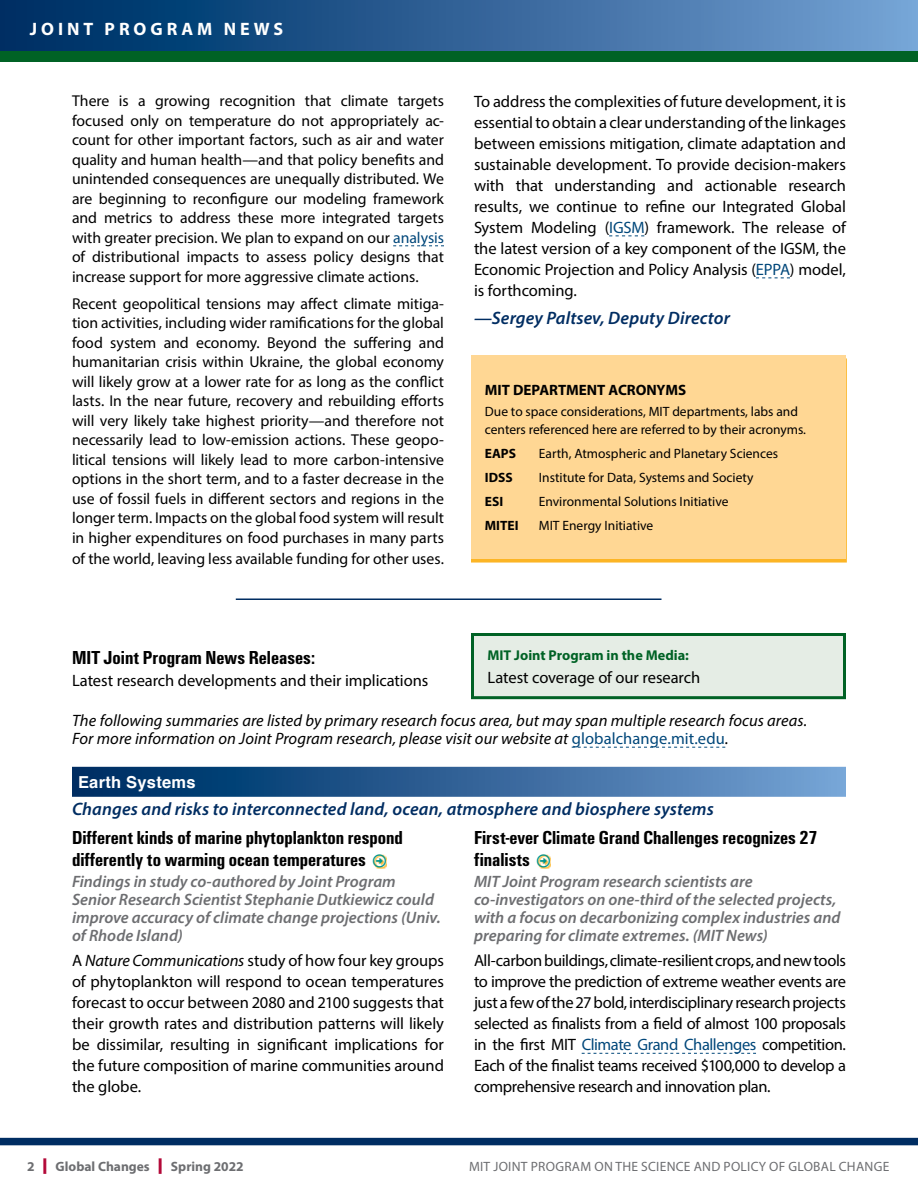
<style>
.page{position:relative;width:918px;height:1188px;background:#fff}
.page>*{position:absolute;margin:0;border:0;box-sizing:border-box;transform-origin:0 0}
.t1{font:700 condensed 19.5px/21.8px "Urbano";color:#000}
.t2{font:italic 600 18px "Myriad Pro";letter-spacing:.005em;color:#002d62}
.t3{font:700 18px "Myriad Pro";letter-spacing:.22em;color:#fff}
.t4{font:16.5px/21px "Myriad Pro";letter-spacing:-.005em;color:#000;text-align:justify}
.t5{font:italic 600 16.5px/18px "Myriad Pro";color:#6d6e71}
.t6{font:italic 16.5px/18px "Myriad Pro";letter-spacing:.005em;color:#000}
.t7{font:700 16.5px "Helvetica";letter-spacing:.015em;color:#fff}
.t8{font:15.75px/19.5px "Myriad Pro";letter-spacing:-.005em;color:#000;text-align:justify}
.t9{font:700 15px "Myriad Pro";color:#000}
.t10{font:700 14.25px "Myriad Pro";color:#006225}
.t11{font:13.5px/18px "Myriad Pro";color:#000}
.t12{font:13.5px "Myriad Pro";letter-spacing:.02em;color:#6d6e71}
.t13{font:700 13.5px "Myriad Pro";color:#6d6e71}
.t14{font:700 13.5px "Myriad Pro";color:#000}
.s1{color:#00477a}
.s2{font-style:normal;color:#00477a}
.s3{font-style:italic}
.s4{font-size:15.6px;color:#b30838}
</style>
<div class="page">
<svg style="left:393px;top:245px;width:51px;height:1px"></svg>
<svg style="left:609px;top:236px;width:35px;height:1px"></svg>
<svg style="left:756px;top:278px;width:34px;height:1px"></svg>
<div style="left:72px;top:767px;width:774px;height:30px;background:linear-gradient(to right,#00285e,#75a0d3)"></div>
<svg style="left:375px;top:856px;width:12px;height:13px"></svg>
<svg style="left:582px;top:1053px;width:174px;height:1px"></svg>
<svg style="left:539px;top:856px;width:12px;height:13px"></svg>
<svg style="left:471px;top:633px;width:375px;height:67px;background:#cdded1"></svg>
<div style="left:471px;top:358px;width:376px;height:205px;background:#fcb525"></div>
<div style="left:471px;top:356px;width:375px;height:203px;background:#ffd794"></div>
<hr style="left:236px;top:598px;width:425px;height:2px;background:#002d62">
<svg style="left:572px;top:747px;width:153px;height:1px"></svg>
<div style="left:0;top:1138px;width:918px;height:7px;background:#002d62"></div>
<div style="left:0;top:50px;width:918px;height:12px;background:#006225"></div>
<div style="left:0;top:0;width:918px;height:51px;background:linear-gradient(to right,#00295f,#74a0d3)"></div>
<svg style="left:373px;top:854px;width:13px;height:13px"></svg>
<svg style="left:537px;top:854px;width:13px;height:13px"></svg>
<p class="t3" style="left:30px;top:17px;width:255px">JOINT PROGRAM NEWS</p>
<p class="t8" style="left:72px;top:91px;width:374px">There is a growing recognition that climate targets focused only on temperature do not appropriately ac&shy;count for other important factors, such as air and water quality and human health—and that policy benefits and unintended consequences are unequally distributed. We are beginning to reconfigure our modeling framework and metrics to address these more integrated targets with greater precision. We plan to expand on our <span class="s1">analysis </span>of distributional impacts to assess policy designs that increase support for more aggressive climate actions.</p>
<p class="t8" style="left:72px;top:294px;width:374px">Recent geopolitical tensions may affect climate mitiga&shy;tion activities, including wider ramifications for the global food system and economy. Beyond the suffering and humanitarian crisis within Ukraine, the global economy will likely grow at a lower rate for as long as the conflict lasts. In the near future, recovery and rebuilding efforts will very likely take highest priority—and therefore not necessarily lead to low-emission actions. These geopo&shy;litical tensions will likely lead to more carbon-intensive options in the short term, and to a faster decrease in the use of fossil fuels in different sectors and regions in the longer term. Impacts on the global food system will result in higher expenditures on food purchases in many parts</p>
<p class="t8" style="left:72px;top:548px;width:373px">of the world, leaving less available funding for other uses.</p>
<p class="t4" style="left:474px;top:91px;width:374px">To address the complexities of future development, it is essential to obtain a clear understanding of the linkages between emissions mitigation, climate adaptation and sustainable development. To provide decision-makers with that understanding and actionable research results, we continue to refine our Integrated Global System Modeling (<span class="s1">IGSM</span>) framework. The release of the latest version of a key component of the IGSM, the Economic Projection and Policy Analysis (<span class="s1">EPPA</span>) model, is forthcoming.</p>
<p class="t2" style="left:474px;top:307px;width:257px">—Sergey Paltsev, Deputy Director</p>
<p class="t9" style="left:485px;top:380px;width:203px">MIT DEPARTMENT ACRONYMS</p>
<p class="t11" style="left:485px;top:403px;width:323px">Due to space considerations, MIT departments, labs and centers referenced here are referred to by their acronyms.</p>
<p class="t14" style="left:485px;top:445px;width:33px">EAPS</p>
<p class="t11" style="left:539px;top:445px;width:241px">Earth, Atmospheric and Planetary Sciences</p>
<p class="t14" style="left:485px;top:469px;width:29px">IDSS</p>
<p class="t11" style="left:539px;top:469px;width:216px">Institute for Data, Systems and Society</p>
<p class="t14" style="left:485px;top:493px;width:20px">ESI</p>
<p class="t11" style="left:539px;top:493px;width:191px">Environmental Solutions Initiative</p>
<p class="t14" style="left:485px;top:517px;width:35px">MITEI</p>
<p class="t11" style="left:539px;top:517px;width:116px">MIT Energy Initiative</p>
<p class="t1" style="left:72px;top:646px;width:245px">MIT Joint Program News Releases:</p>
<p class="t4" style="left:72px;top:670px;width:358px">Latest research developments and their implications</p>
<p class="t10" style="left:488px;top:646px;width:203px">MIT Joint Program in the Media:</p>
<p class="t4" style="left:488px;top:666px;width:214px">Latest coverage of our research</p>
<p class="t6" style="left:72px;top:711px;width:737px">The following summaries are listed by primary research focus area, but may span multiple research focus areas.<br>For more information on Joint Program research, please visit our website at <span class="s2">globalchange.mit.edu</span>.</p>
<p class="t7" style="left:78px;top:769px;width:119px">Earth Systems</p>
<p class="t2" style="left:72px;top:797px;width:643px">Changes and risks to interconnected land, ocean, atmosphere and biosphere systems</p>
<p class="t1" style="left:72px;top:827px;width:332px">Different kinds of marine phytoplankton respond differently to warming ocean temperatures</p>
<p class="t5" style="left:72px;top:872px;width:370px">Findings in study co-authored by Joint Program Senior Research Scientist Stephanie Dutkiewicz could improve accuracy of climate change projections (Univ. of Rhode Island)</p>
<p class="t4" style="left:72px;top:950px;width:374px">A <span class="s3">Nature Communications</span> study of how four key groups of phytoplankton will respond to ocean temperatures forecast to occur between 2080 and 2100 suggests that their growth rates and distribution patterns will likely be dissimilar, resulting in significant implications for the future composition of marine communities around the globe.</p>
<p class="t1" style="left:474px;top:827px;width:345px">First-ever Climate Grand Challenges recognizes 27 finalists</p>
<p class="t5" style="left:474px;top:872px;width:368px">MIT Joint Program research scientists are co-investigators on one-third of the selected projects, with a focus on decarbonizing complex industries and preparing for climate extremes. (MIT News)</p>
<p class="t4" style="left:474px;top:950px;width:374px">All-carbon buildings, climate-resilient crops, and new tools to improve the prediction of extreme weather events are just a few of the 27 bold, interdisciplinary research projects selected as finalists from a field of almost 100 proposals in the first MIT <span class="s1">Climate Grand Challenges</span> competition.<br>Each of the finalist teams received $100,000 to develop a comprehensive research and innovation plan.</p>
<p class="t13" style="left:27px;top:1157px;width:218px">2 <span class="s4">|</span> Global Changes <span class="s4">|</span> Spring 2022</p>
<p class="t12" style="left:469px;top:1158px;width:422px">MIT JOINT PROGRAM ON THE SCIENCE AND POLICY OF GLOBAL CHANGE</p>
</div>
